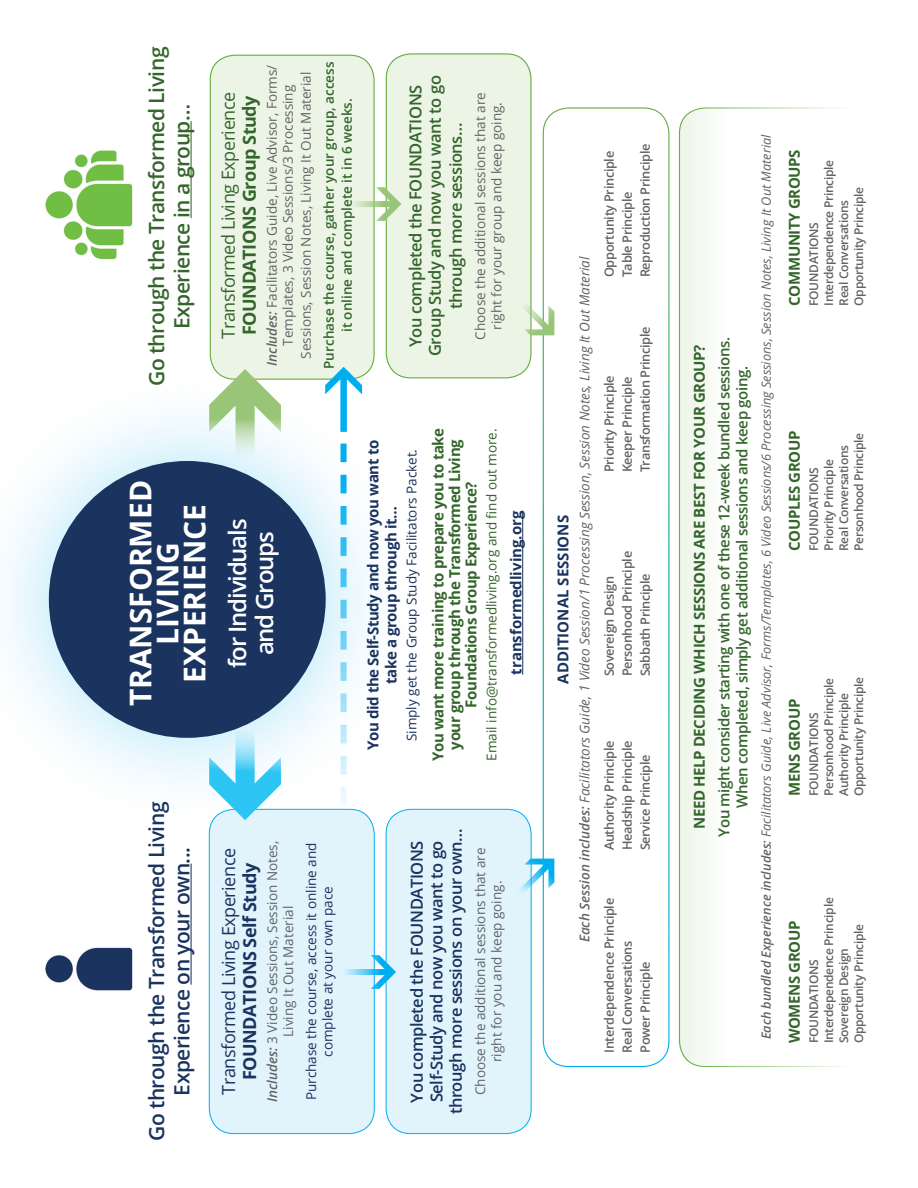
<style>
.page{position:relative;width:918px;height:1188px;background:#fff}
.page>*{position:absolute;margin:0;border:0;box-sizing:border-box;transform-origin:0 0}
.t1{font:700 30px "Open Sans";color:#fff}
.t2{font:600 24px "Open Sans";letter-spacing:-.05em;color:#fff}
.t3{font:600 21px/25.2px "Open Sans";letter-spacing:-.025em;color:#1a335f;text-align:center}
.t4{font:600 21px/25.2px "Open Sans";letter-spacing:-.025em;color:#34652b;text-align:center}
.t5{font:18px/21px "Open Sans";letter-spacing:-.025em;color:#34652b}
.t6{font:18px/21px "Open Sans";letter-spacing:-.025em;color:#1a335f;text-align:center}
.t7{font:600 16.5px/19.5px "Open Sans";letter-spacing:-.025em;color:#1a335f;text-align:center}
.t8{font:600 16.5px/19.5px "Open Sans";letter-spacing:-.025em;color:#34652b;text-align:center}
.t9{font:700 15px/16.5px "Open Sans";letter-spacing:-.025em;color:#34652b;text-align:center}
.t10{font:600 15px "Open Sans";letter-spacing:-.025em;color:#34652b}
.t11{font:700 15px "Open Sans";letter-spacing:-.025em;color:#1a335f}
.t12{font:700 15px "Open Sans";color:#1a335f}
.t13{font:13.5px/16.2px "Open Sans";color:#636366;text-align:center}
.t14{font:italic 13.5px "Open Sans";color:#636366}
.t15{font:13.5px/16.2px "Open Sans";color:#1a335f;text-align:center}
.t16{font:600 13.5px/18px "Open Sans";color:#34652b;text-align:center}
.t17{font:13.5px "Open Sans";color:#34652b}
.t18{font:600 12.75px "Open Sans";letter-spacing:-.025em;color:#636366}
.t19{font:italic 12.75px "Open Sans";color:#636366}
.t20{font:600 12px "Open Sans";letter-spacing:-.025em;color:#636366}
.s1{font-weight:600;font-style:italic}
.s2{font-weight:700}
.s3{font-weight:600}
</style>
<div class="page">
<div style="left:680px;top:107px;width:109px;height:960px;background:linear-gradient(to right,#f2f8ef,#fff);border-radius:25px"></div>
<div style="left:543px;top:107px;width:126px;height:960px;border:1px solid #fff;border-radius:25px"></div>
<div style="left:0;top:369px;width:417px;height:460px;background:#00aeef;opacity:.35"></div>
<div style="left:49px;top:461px;width:277px;height:277px;background:#1a335f;border-radius:50%"></div>
<div style="left:209px;top:809px;width:165px;height:325px;background:#e1f4fc;border-radius:25px"></div>
<div style="left:209px;top:809px;width:166px;height:325px;border:1px solid #00aeef;border-radius:25px"></div>
<div style="left:386px;top:809px;width:145px;height:325px;background:#e1f4fc;border-radius:25px"></div>
<div style="left:386px;top:809px;width:146px;height:325px;border:1px solid #00aeef;border-radius:25px"></div>
<div style="left:210px;top:55px;width:164px;height:324px;background:#ecf4e6;border-radius:25px"></div>
<div style="left:210px;top:55px;width:165px;height:325px;border:1px solid #65ad3d;border-radius:25px"></div>
<hr style="left:191px;top:864px;width:1px;height:121px;background:#1a335f">
<hr style="left:191px;top:121px;width:1px;height:97px;background:#34652b">
<div style="left:386px;top:54px;width:145px;height:324px;background:#ecf4e6;border-radius:25px"></div>
<div style="left:386px;top:53px;width:146px;height:325px;border:1px solid #65ad3d;border-radius:25px"></div>
<svg style="left:209px;top:731px;width:72px;height:89px"></svg>
<svg style="left:209px;top:369px;width:72px;height:89px"></svg>
<svg style="left:341px;top:444px;width:6px;height:367px"></svg>
<svg style="left:345px;top:955px;width:51px;height:34px"></svg>
<svg style="left:520px;top:859px;width:34px;height:44px"></svg>
<svg style="left:354px;top:187px;width:47px;height:34px"></svg>
<svg style="left:523px;top:291px;width:31px;height:44px"></svg>
<svg style="left:325px;top:367px;width:37px;height:65px"></svg>
<div style="left:679px;top:107px;width:219px;height:960px;border:1px solid #65ad3d;border-radius:25px"></div>
<img style="left:45px;top:150px;width:88px;height:110px">
<img style="left:45px;top:947px;width:88px;height:44px">
<hr style="left:522px;top:511px;width:1px;height:164px;background:#1a335f">
<p class="t4" style="left:144px;top:386px;width:341px;rotate:-90deg">Go through the Transformed Living<br>Experience in a group…</p>
<p class="t13" style="left:263px;top:366px;width:302px;rotate:-90deg"><span class="s1">Includes:</span> Facilitators Guide, Live Advisor, Forms/<br>Templates, 3 Video Sessions/3 Processing</p>
<p class="t13" style="left:298px;top:359px;width:288px;rotate:-90deg">Sessions, Session Notes, Living It Out Material</p>
<p class="t16" style="left:320px;top:369px;width:309px;rotate:-90deg">Purchase the course, gather your group, access it online and complete it in 6 weeks.</p>
<p class="t5" style="left:217px;top:339px;width:248px;rotate:-90deg">Transformed Living Experience<br><span class="s2">FOUNDATIONS Group Study</span></p>
<p class="t8" style="left:405px;top:356px;width:283px;rotate:-90deg">You completed the FOUNDATIONS<br>Group Study and now you want to go</p>
<p class="t8" style="left:446px;top:309px;width:188px;rotate:-90deg">through more sessions…</p>
<p class="t13" style="left:472px;top:340px;width:249px;rotate:-90deg">Choose the additional sessions that are</p>
<p class="t13" style="left:488px;top:330px;width:229px;rotate:-90deg">right for your group and keep going.</p>
<p class="t1" style="left:119px;top:706px;width:228px;rotate:-90deg">TRANSFORMED</p>
<p class="t1" style="left:173px;top:683px;width:181px;rotate:-90deg">EXPERIENCE</p>
<p class="t1" style="left:146px;top:645px;width:104px;rotate:-90deg">LIVING</p>
<p class="t2" style="left:221px;top:668px;width:151px;rotate:-90deg">for Individuals</p>
<p class="t2" style="left:248px;top:655px;width:125px;rotate:-90deg">and Groups</p>
<p class="t3" style="left:144px;top:1141px;width:341px;rotate:-90deg">Go through the Transformed Living<br>Experience on your own...</p>
<p class="t6" style="left:218px;top:1095px;width:248px;rotate:-90deg">Transformed Living Experience<br><span class="s2">FOUNDATIONS Self Study</span></p>
<p class="t13" style="left:264px;top:1102px;width:262px;rotate:-90deg"><span class="s1">Includes:</span> 3 Video Sessions, Session Notes,<br>Living It Out Material</p>
<p class="t15" style="left:303px;top:1100px;width:259px;rotate:-90deg">Purchase the course, access it online and complete at your own pace</p>
<p class="t11" style="left:363px;top:750px;width:312px;rotate:-90deg">You did the Self-Study and now you want to</p>
<p class="t15" style="left:403px;top:741px;width:294px;rotate:-90deg">Simply get the Group Study Facilitators Packet.</p>
<p class="t11" style="left:381px;top:684px;width:180px;rotate:-90deg">take a group through it…</p>
<p class="t9" style="left:430px;top:761px;width:335px;rotate:-90deg">You want more training to prepare you to take your group through the Transformed Living<br>Foundations Group Experience?</p>
<p class="t17" style="left:482px;top:761px;width:334px;rotate:-90deg">Email info@transformedliving.org and find out more.</p>
<p class="t12" style="left:506px;top:675px;width:166px;rotate:-90deg">transformedliving.org</p>
<p class="t7" style="left:407px;top:1103px;width:264px;rotate:-90deg">You completed the FOUNDATIONS</p>
<p class="t7" style="left:426px;top:1114px;width:288px;rotate:-90deg">Self-Study and now you want to go through more sessions on your own…</p>
<p class="t13" style="left:472px;top:1095px;width:249px;rotate:-90deg">Choose the additional sessions that are</p>
<p class="t13" style="left:488px;top:1062px;width:183px;rotate:-90deg">right for you and keep going.</p>
<p class="t12" style="left:552px;top:684px;width:170px;rotate:-90deg">ADDITIONAL SESSIONS</p>
<p class="t14" style="left:575px;top:942px;width:688px;rotate:-90deg"><span class="s3">Each Session includes:</span> Facilitators Guide, 1 Video Session/1 Processing Session, Session Notes, Living It Out Material</p>
<p class="t18" style="left:636px;top:277px;width:135px;rotate:-90deg">Reproduction Principle</p>
<p class="t18" style="left:600px;top:277px;width:128px;rotate:-90deg">Opportunity Principle</p>
<p class="t18" style="left:618px;top:277px;width:88px;rotate:-90deg">Table Principle</p>
<p class="t18" style="left:636px;top:472px;width:148px;rotate:-90deg">Transformation Principle</p>
<p class="t18" style="left:600px;top:472px;width:99px;rotate:-90deg">Priority Principle</p>
<p class="t18" style="left:618px;top:472px;width:97px;rotate:-90deg">Keeper Principle</p>
<p class="t18" style="left:618px;top:676px;width:127px;rotate:-90deg">Personhood Principle</p>
<p class="t18" style="left:636px;top:676px;width:104px;rotate:-90deg">Sabbath Principle</p>
<p class="t18" style="left:600px;top:676px;width:102px;rotate:-90deg">Sovereign Design</p>
<p class="t18" style="left:618px;top:850px;width:111px;rotate:-90deg">Headship Principle</p>
<p class="t18" style="left:600px;top:850px;width:111px;rotate:-90deg">Authority Principle</p>
<p class="t18" style="left:636px;top:850px;width:97px;rotate:-90deg">Service Principle</p>
<p class="t18" style="left:600px;top:1053px;width:156px;rotate:-90deg">Interdependence Principle</p>
<p class="t18" style="left:618px;top:1053px;width:114px;rotate:-90deg">Real Conversations</p>
<p class="t18" style="left:636px;top:1053px;width:93px;rotate:-90deg">Power Principle</p>
<p class="t9" style="left:691px;top:829px;width:486px;rotate:-90deg">NEED HELP DECIDING WHICH SESSIONS ARE BEST FOR YOUR GROUP?</p>
<p class="t10" style="left:714px;top:837px;width:501px;rotate:-90deg">You might consider starting with one of these 12-week bundled sessions.</p>
<p class="t10" style="left:732px;top:808px;width:443px;rotate:-90deg">When completed, simply get additional sessions and keep going.</p>
<p class="t19" style="left:758px;top:1039px;width:907px;rotate:-90deg"><span class="s3">Each bundled Experience includes:</span> Facilitators Guide, Live Advisor, Forms/Templates, 6 Video Sessions/6 Processing Sessions, Session Notes, Living It Out Material</p>
<p class="t9" style="left:786px;top:306px;width:158px;rotate:-90deg">COMMUNITY GROUPS</p>
<p class="t20" style="left:821px;top:306px;width:147px;rotate:-90deg">Interdependence Principle</p>
<p class="t20" style="left:851px;top:306px;width:121px;rotate:-90deg">Opportunity Principle</p>
<p class="t20" style="left:836px;top:306px;width:107px;rotate:-90deg">Real Conversations</p>
<p class="t20" style="left:806px;top:306px;width:85px;rotate:-90deg">FOUNDATIONS</p>
<p class="t9" style="left:786px;top:551px;width:122px;rotate:-90deg">COUPLES GROUP</p>
<p class="t20" style="left:851px;top:551px;width:119px;rotate:-90deg">Personhood Principle</p>
<p class="t20" style="left:836px;top:551px;width:107px;rotate:-90deg">Real Conversations</p>
<p class="t20" style="left:806px;top:551px;width:85px;rotate:-90deg">FOUNDATIONS</p>
<p class="t20" style="left:821px;top:551px;width:93px;rotate:-90deg">Priority Principle</p>
<p class="t9" style="left:786px;top:796px;width:98px;rotate:-90deg">MENS GROUP</p>
<p class="t20" style="left:851px;top:796px;width:121px;rotate:-90deg">Opportunity Principle</p>
<p class="t20" style="left:821px;top:796px;width:119px;rotate:-90deg">Personhood Principle</p>
<p class="t20" style="left:836px;top:796px;width:105px;rotate:-90deg">Authority Principle</p>
<p class="t20" style="left:806px;top:796px;width:85px;rotate:-90deg">FOUNDATIONS</p>
<p class="t9" style="left:786px;top:1043px;width:124px;rotate:-90deg">WOMENS GROUP</p>
<p class="t20" style="left:821px;top:1043px;width:147px;rotate:-90deg">Interdependence Principle</p>
<p class="t20" style="left:851px;top:1043px;width:121px;rotate:-90deg">Opportunity Principle</p>
<p class="t20" style="left:836px;top:1043px;width:96px;rotate:-90deg">Sovereign Design</p>
<p class="t20" style="left:806px;top:1043px;width:85px;rotate:-90deg">FOUNDATIONS</p>
</div>
